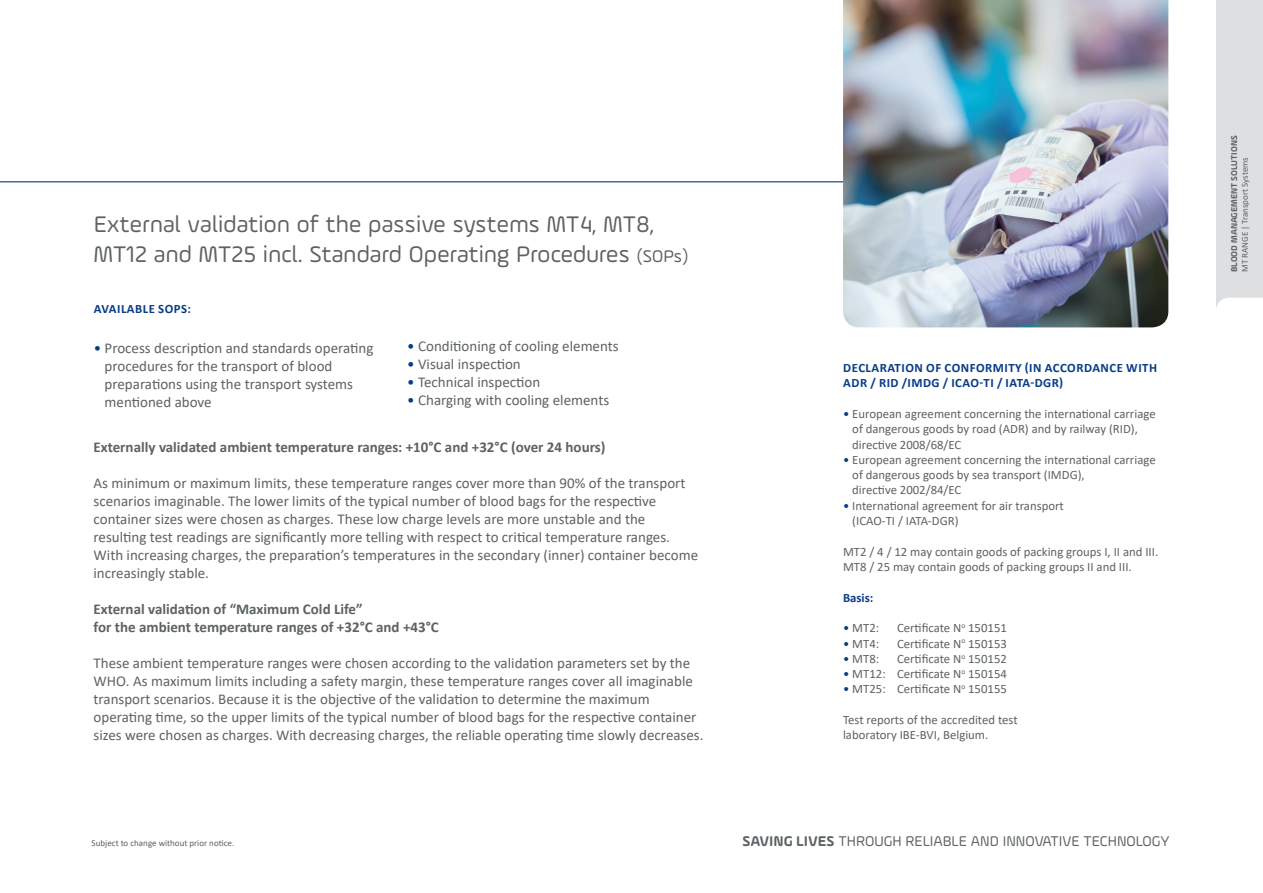
<style>
.page{position:relative;width:1263px;height:893px;background:#fff}
.page>*{position:absolute;margin:0;border:0;box-sizing:border-box;transform-origin:0 0}
.t1{font:24px/30px "Ample Soft";letter-spacing:.01em;color:#5d6265}
.t2{font:15px/18px "Calibri";color:#5d6265}
.t3{font:700 15px/18px "Calibri";color:#5d6265}
.t4{font:15px "Ample Soft";color:#5d6265}
.t5{font:12.75px/15.3px "Calibri";color:#5d6265}
.t6{font:700 12.75px/15.3px "Calibri";letter-spacing:.04em;color:#083c86}
.t7{font:9px "Calibri";color:#5d6265}
.t8{font:700 9px "Ample Soft";color:#5d6265}
.s1{font-size:18px}
.s2{color:#083c86}
.s3{font-weight:700}
</style>
<div class="page">
<hr style="left:0;top:181px;width:986px;height:2px;background:#5063a0">
<img style="left:843px;top:0;width:325px;height:327px">
<div style="left:1216px;top:0;width:47px;height:308px;background:#dedfe0"></div>
<svg style="left:1216px;top:298px;width:47px;height:10px"></svg>
<h1 class="t1" style="left:94px;top:209px;width:596px">External validation of the passive systems MT4, MT8,<br>MT12 and MT25 incl. Standard Operating Procedures <span class="s1">(SOPs)</span></h1>
<p class="t6" style="left:94px;top:301px;width:99px">AVAILABLE SOPS:</p>
<p class="t2" style="left:105px;top:338px;width:270px;text-indent:-11px"><span class="s2">•</span> Process description and standards operating procedures for the transport of blood preparations using the transport systems mentioned above</p>
<p class="t2" style="left:407px;top:336px;width:213px"><span class="s2">•</span> Conditioning of cooling elements</p>
<p class="t2" style="left:407px;top:354px;width:115px"><span class="s2">•</span> Visual inspection</p>
<p class="t2" style="left:407px;top:372px;width:135px"><span class="s2">•</span> Technical inspection</p>
<p class="t2" style="left:407px;top:390px;width:203px"><span class="s2">•</span> Charging with cooling elements</p>
<p class="t3" style="left:94px;top:438px;width:513px">Externally validated ambient temperature ranges: +10°C and +32°C (over 24 hours)</p>
<p class="t2" style="left:94px;top:474px;width:606px">As minimum or maximum limits, these temperature ranges cover more than 90% of the transport scenarios imaginable. The lower limits of the typical number of blood bags for the respective container sizes were chosen as charges. These low charge levels are more unstable and the resulting test readings are significantly more telling with respect to critical temperature ranges.<br>With increasing charges, the preparation’s temperatures in the secondary (inner) container become increasingly stable.</p>
<p class="t3" style="left:94px;top:600px;width:347px">External validation of “Maximum Cold Life”<br>for the ambient temperature ranges of +32°C and +43°C</p>
<p class="t2" style="left:94px;top:654px;width:612px">These ambient temperature ranges were chosen according to the validation parameters set by the WHO. As maximum limits including a safety margin, these temperature ranges cover all imaginable transport scenarios. Because it is the objective of the validation to determine the maximum operating time, so the upper limits of the typical number of blood bags for the respective container sizes were chosen as charges. With decreasing charges, the reliable operating time slowly decreases.</p>
<p class="t6" style="left:843px;top:360px;width:315px">DECLARATION OF CONFORMITY (IN ACCORDANCE WITH<br>ADR / RID /IMDG / ICAO-TI / IATA-DGR)</p>
<p class="t5" style="left:852px;top:406px;width:305px;text-indent:-9px"><span class="s2">•</span> European agreement concerning the international carriage of dangerous goods by road (ADR) and by railway (RID), directive 2008/68/EC</p>
<p class="t5" style="left:852px;top:452px;width:305px;text-indent:-9px"><span class="s2">•</span> European agreement concerning the international carriage of dangerous goods by sea transport (IMDG),<br>directive 2002/84/EC</p>
<p class="t5" style="left:852px;top:498px;width:213px;text-indent:-9px"><span class="s2">•</span> International agreement for air transport (ICAO-TI / IATA-DGR)</p>
<p class="t5" style="left:843px;top:543px;width:317px">MT2 / 4 / 12 may contain goods of packing groups I, II and III.<br>MT8 / 25 may contain goods of packing groups II and III.</p>
<p class="t6" style="left:843px;top:589px;width:32px">Basis:</p>
<p class="t5" style="left:843px;top:620px;width:38px"><span class="s2">•</span> MT2:</p>
<p class="t5" style="left:897px;top:620px;width:111px">Certificate N<sup>o</sup> 150151</p>
<p class="t5" style="left:843px;top:635px;width:38px"><span class="s2">•</span> MT4:</p>
<p class="t5" style="left:897px;top:635px;width:111px">Certificate N<sup>o</sup> 150153</p>
<p class="t5" style="left:843px;top:651px;width:38px"><span class="s2">•</span> MT8:</p>
<p class="t5" style="left:897px;top:651px;width:111px">Certificate N<sup>o</sup> 150152</p>
<p class="t5" style="left:843px;top:666px;width:165px"><span class="s2">•</span> MT12: Certificate N<sup>o</sup> 150154</p>
<p class="t5" style="left:843px;top:681px;width:165px"><span class="s2">•</span> MT25: Certificate N<sup>o</sup> 150155</p>
<p class="t5" style="left:843px;top:712px;width:176px">Test reports of the accredited test laboratory IBE-BVI, Belgium.</p>
<p class="t7" style="left:92px;top:837px;width:144px">Subject to change without prior notice.</p>
<p class="t4" style="left:742px;top:832px;width:428px"><span class="s3">SAVING LIVES</span> THROUGH RELIABLE AND INNOVATIVE TECHNOLOGY</p>
<p class="t8" style="left:1229px;top:272px;width:138px;rotate:-90deg">BLOOD MANAGEMENT SOLUTIONS</p>
<p class="t7" style="left:1238px;top:272px;width:116px;rotate:-90deg">MT RANGE | Transport Systems</p>
</div>
